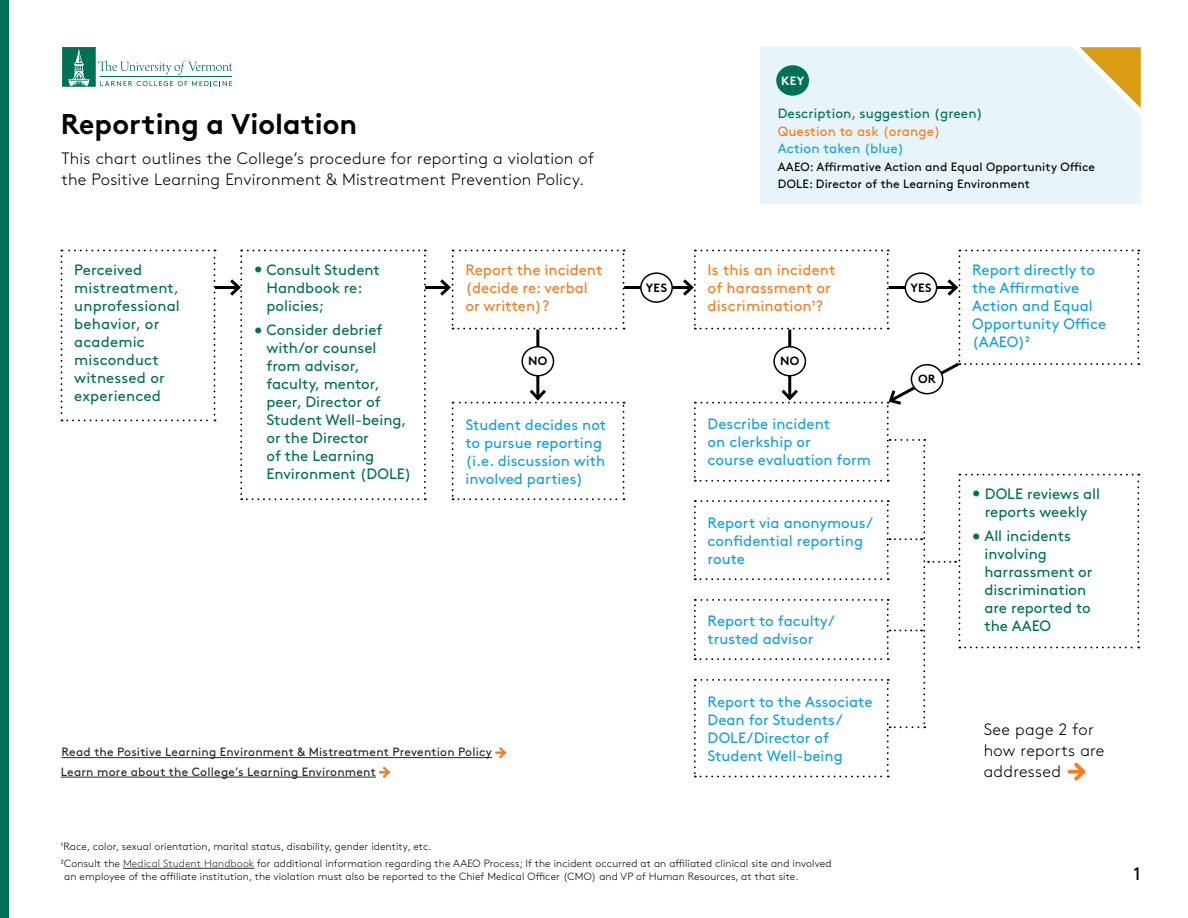
<style>
.page{position:relative;width:1188px;height:918px;background:#fff}
.page>*{position:absolute;margin:0;border:0;box-sizing:border-box;transform-origin:0 0}
.t1{font:700 28.5px "Brown Pro";color:#000}
.t2{font:18px "Brown Pro";color:#000}
.t3{font:300 16.5px/21px "Brown Pro";letter-spacing:.015em;color:#000}
.t4{font:15px/18px "Brown Pro";color:#007156}
.t5{font:15px/18px "Brown Pro";color:#16a0db}
.t6{font:15px/18px "Brown Pro";letter-spacing:.01em;color:#f57d20}
.t7{font:13.5px "Brown Pro";letter-spacing:.01em;color:#007156}
.t8{font:13.5px "Brown Pro";letter-spacing:.01em;color:#f57d20}
.t9{font:13.5px "Brown Pro";letter-spacing:.01em;color:#16a0db}
.t10{font:12px/19.5px "Brown Pro";letter-spacing:.02em;color:#292829}
.t11{font:12px/16.8px "Brown Pro";letter-spacing:.01em;color:#000}
.t12{font:700 12px "Brown Pro";letter-spacing:.02em;color:#000}
.t13{font:700 12px "Brown Pro";color:#fff}
.t14{font:300 10.5px/17.4px "Brown Pro";letter-spacing:.01em;color:#000}
.s1{color:#292829}
</style>
<div class="page">
<div style="left:760px;top:47px;width:381px;height:157px;background:#e7f5fb"></div>
<hr style="left:123px;top:868px;width:131px;height:1px;background:#292829">
<hr style="left:215px;top:286px;width:24px;height:3px;background:#000">
<svg style="left:230px;top:250px;width:196px;height:250px"></svg>
<hr style="left:425px;top:286px;width:24px;height:3px;background:#000">
<svg style="left:440px;top:250px;width:185px;height:80px"></svg>
<hr style="left:536px;top:330px;width:3px;height:68px;background:#000">
<svg style="left:452px;top:386px;width:173px;height:114px"></svg>
<hr style="left:624px;top:286px;width:68px;height:3px;background:#000">
<div style="left:641px;top:273px;width:31px;height:29px;background:#fff;border-radius:50%"></div>
<div style="left:640px;top:272px;width:33px;height:31px;border:2px solid #000;border-radius:50%"></div>
<div style="left:522px;top:347px;width:32px;height:29px;background:#fff;border-radius:50%"></div>
<div style="left:521px;top:346px;width:33px;height:30px;border:2px solid #000;border-radius:50%"></div>
<div style="left:777px;top:66px;width:31px;height:29px;background:#007156;border-radius:50%"></div>
<div style="left:776px;top:65px;width:33px;height:31px;border:2px solid #007156;border-radius:50%"></div>
<div style="left:0;top:0;width:9px;height:918px;background:#007156"></div>
<svg style="left:65px;top:47px;width:167px;height:39px"></svg>
<div style="left:63px;top:47px;width:32px;height:39px;border:1px solid #007156"></div>
<svg style="left:61px;top:250px;width:154px;height:171px"></svg>
<hr style="left:62px;top:757px;width:430px;height:1px;background:#292829">
<hr style="left:61px;top:777px;width:315px;height:1px;background:#292829">
<svg style="left:496px;top:747px;width:10px;height:12px"></svg>
<svg style="left:380px;top:766px;width:10px;height:12px"></svg>
<svg style="left:1072px;top:47px;width:69px;height:69px"></svg>
<svg style="left:683px;top:250px;width:456px;height:531px"></svg>
<h1 class="t1" style="left:61px;top:101px;width:298px">Reporting a Violation</h1>
<p class="t3" style="left:62px;top:147px;width:534px">This chart outlines the College’s procedure for reporting a violation of the Positive Learning Environment &amp; Mistreatment Prevention Policy.</p>
<p class="t13" style="left:781px;top:71px;width:24px">KEY</p>
<p class="t7" style="left:778px;top:103px;width:207px">Description, suggestion (green)</p>
<p class="t8" style="left:778px;top:121px;width:164px">Question to ask (orange)</p>
<p class="t9" style="left:778px;top:138px;width:128px">Action taken (blue)</p>
<p class="t11" style="left:778px;top:157px;width:319px">AAEO: Affirmative Action and Equal Opportunity Office<br>DOLE: Director of the Learning Environment</p>
<p class="t4" style="left:74px;top:259px;width:107px">Perceived mistreatment, unprofessional behavior, or academic misconduct witnessed or experienced</p>
<p class="t4" style="left:266px;top:259px;width:115px;text-indent:-12px">• Consult Student<br>Handbook re: policies;</p>
<p class="t4" style="left:266px;top:320px;width:147px;text-indent:-12px">• Consider debrief with/or counsel from advisor, faculty, mentor, peer, Director of<br>Student Well-being, or the Director<br>of the Learning<br>Environment (DOLE)</p>
<p class="t6" style="left:465px;top:259px;width:138px">Report the incident (decide re: verbal or written)?</p>
<p class="t6" style="left:708px;top:259px;width:129px">Is this an incident of harassment or discrimination¹?</p>
<p class="t12" style="left:646px;top:278px;width:23px">YES</p>
<p class="t12" style="left:910px;top:278px;width:23px">YES</p>
<p class="t12" style="left:528px;top:351px;width:21px">NO</p>
<p class="t12" style="left:780px;top:351px;width:21px">NO</p>
<p class="t5" style="left:465px;top:414px;width:142px">Student decides not to pursue reporting (i.e. discussion with involved parties)</p>
<p class="t5" style="left:708px;top:414px;width:165px">Describe incident<br>on clerkship or<br>course evaluation form</p>
<p class="t5" style="left:708px;top:512px;width:167px">Report via anonymous/ confidential reporting route</p>
<p class="t5" style="left:708px;top:611px;width:129px">Report to faculty/ trusted advisor</p>
<p class="t10" style="left:61px;top:742px;width:433px">Read the Positive Learning Environment &amp; Mistreatment Prevention Policy<br>Learn more about the College’s Learning Environment</p>
<p class="t5" style="left:708px;top:691px;width:166px">Report to the Associate<br>Dean for Students/<br>DOLE/Director of<br>Student Well-being</p>
<p class="t14" style="left:61px;top:837px;width:772px">¹Race, color, sexual orientation, marital status, disability, gender identity, etc.<br>²Consult the <span class="s1">Medical Student Handbook</span> for additional information regarding the AAEO Process; If the incident occurred at an affiliated clinical site and involved</p>
<p class="t14" style="left:64px;top:867px;width:736px">an employee of the affiliate institution, the violation must also be reported to the Chief Medical Officer (CMO) and VP of Human Resources, at that site.</p>
<p class="t5" style="left:972px;top:259px;width:136px">Report directly to the Affirmative<br>Action and Equal<br>Opportunity Office (AAEO)²</p>
<p class="t4" style="left:972px;top:483px;width:129px;text-align:center">• DOLE reviews all reports weekly</p>
<p class="t4" style="left:984px;top:526px;width:110px;text-indent:-12px">• All incidents involving harrassment or discrimination are reported to the AAEO</p>
<p class="t3" style="left:984px;top:717px;width:122px">See page 2 for how reports are addressed</p>
<p class="t2" style="left:1134px;top:860px;width:9px">1</p>
</div>
